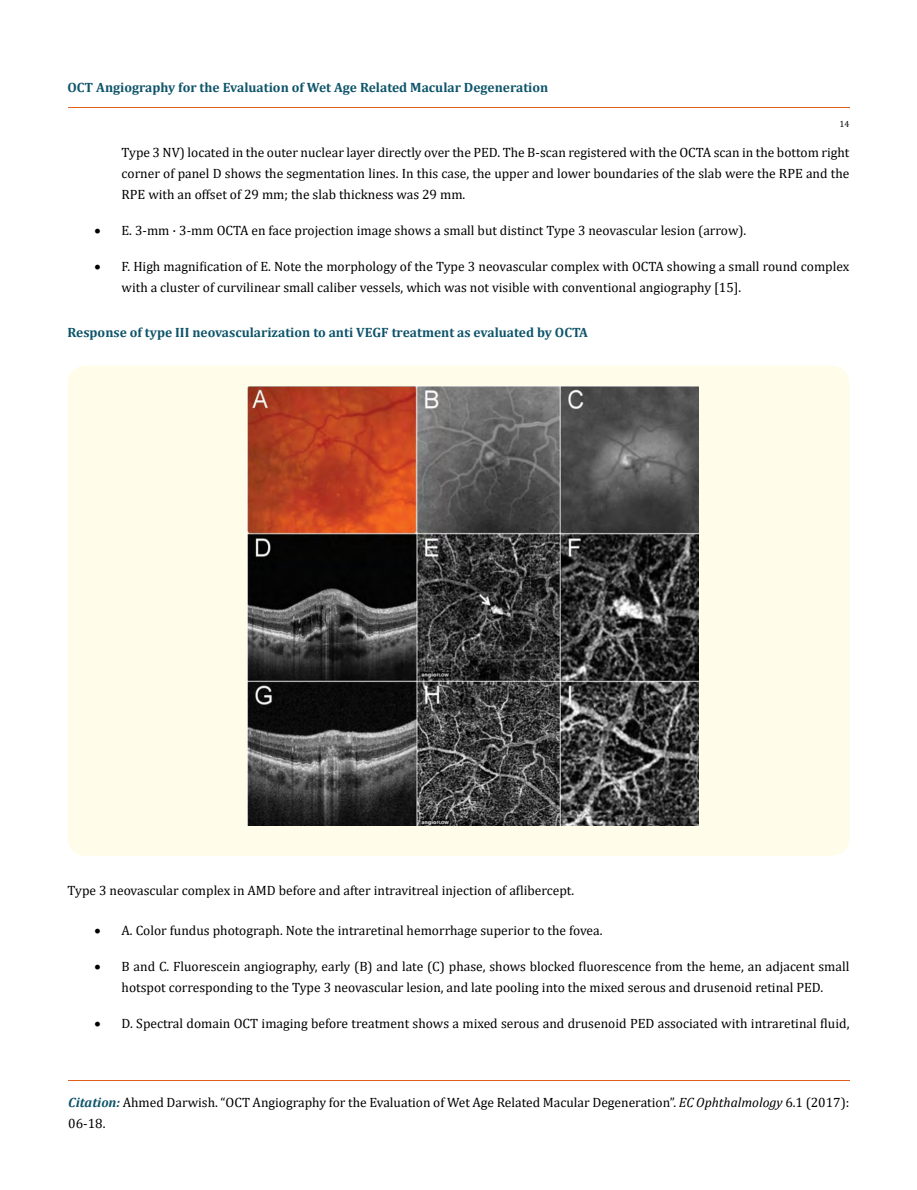
<style>
.page{position:relative;width:917px;height:1190px;background:#fff}
.page>*{position:absolute;margin:0;border:0;box-sizing:border-box;transform-origin:0 0}
.t1{font:13.5px/21px "Cambria";color:#000}
.t2{font:700 13.5px "Cambria";color:#0e546a}
.t3{font:9px "Cambria";color:#000}
.s1{font-weight:700;font-style:italic;color:#0e546a}
.s2{font-style:italic}
</style>
<div class="page">
<hr style="left:68px;top:108px;width:781px;height:1px;background:#e05d1a">
<hr style="left:68px;top:1080px;width:781px;height:1px;background:#e05d1a">
<div style="left:68px;top:366px;width:781px;height:489px;background:#fffde9;border-radius:18px"></div>
<img style="left:248px;top:387px;width:450px;height:438px">
<p class="t2" style="left:68px;top:77px;width:482px">OCT Angiography for the Evaluation of Wet Age Related Macular Degeneration</p>
<p class="t3" style="left:839px;top:119px;width:11px">14</p>
<p class="t1" style="left:122px;top:142px;width:729px;text-align:justify">Type 3 NV) located in the outer nuclear layer directly over the PED. The B-scan registered with the OCTA scan in the bottom right corner of panel D shows the segmentation lines. In this case, the upper and lower boundaries of the slab were the RPE and the RPE with an offset of 29 mm; the slab thickness was 29 mm.</p>
<p class="t1" style="left:94px;top:220px;width:653px">• E. 3-mm · 3-mm OCTA en face projection image shows a small but distinct Type 3 neovascular lesion (arrow).</p>
<p class="t1" style="left:122px;top:256px;width:729px;text-indent:-27px">• F. High magnification of E. Note the morphology of the Type 3 neovascular complex with OCTA showing a small round complex with a cluster of curvilinear small caliber vessels, which was not visible with conventional angiography [15].</p>
<p class="t2" style="left:68px;top:323px;width:522px">Response of type III neovascularization to anti VEGF treatment as evaluated by OCTA</p>
<p class="t1" style="left:68px;top:880px;width:508px">Type 3 neovascular complex in AMD before and after intravitreal injection of aflibercept.</p>
<p class="t1" style="left:94px;top:919px;width:509px">• A. Color fundus photograph. Note the intraretinal hemorrhage superior to the fovea.</p>
<p class="t1" style="left:94px;top:955px;width:756px;text-align:center">• B and C. Fluorescein angiography, early (B) and late (C) phase, shows blocked fluorescence from the heme, an adjacent small hotspot corresponding to the Type 3 neovascular lesion, and late pooling into the mixed serous and drusenoid retinal PED.</p>
<p class="t1" style="left:94px;top:1012px;width:756px">• D. Spectral domain OCT imaging before treatment shows a mixed serous and drusenoid PED associated with intraretinal fluid,</p>
<p class="t1" style="left:68px;top:1092px;width:782px"><span class="s1">Citation:</span> Ahmed Darwish. “OCT Angiography for the Evaluation of Wet Age Related Macular Degeneration”. <span class="s2">EC Ophthalmology</span> 6.1 (2017):<br>06-18.</p>
</div>
